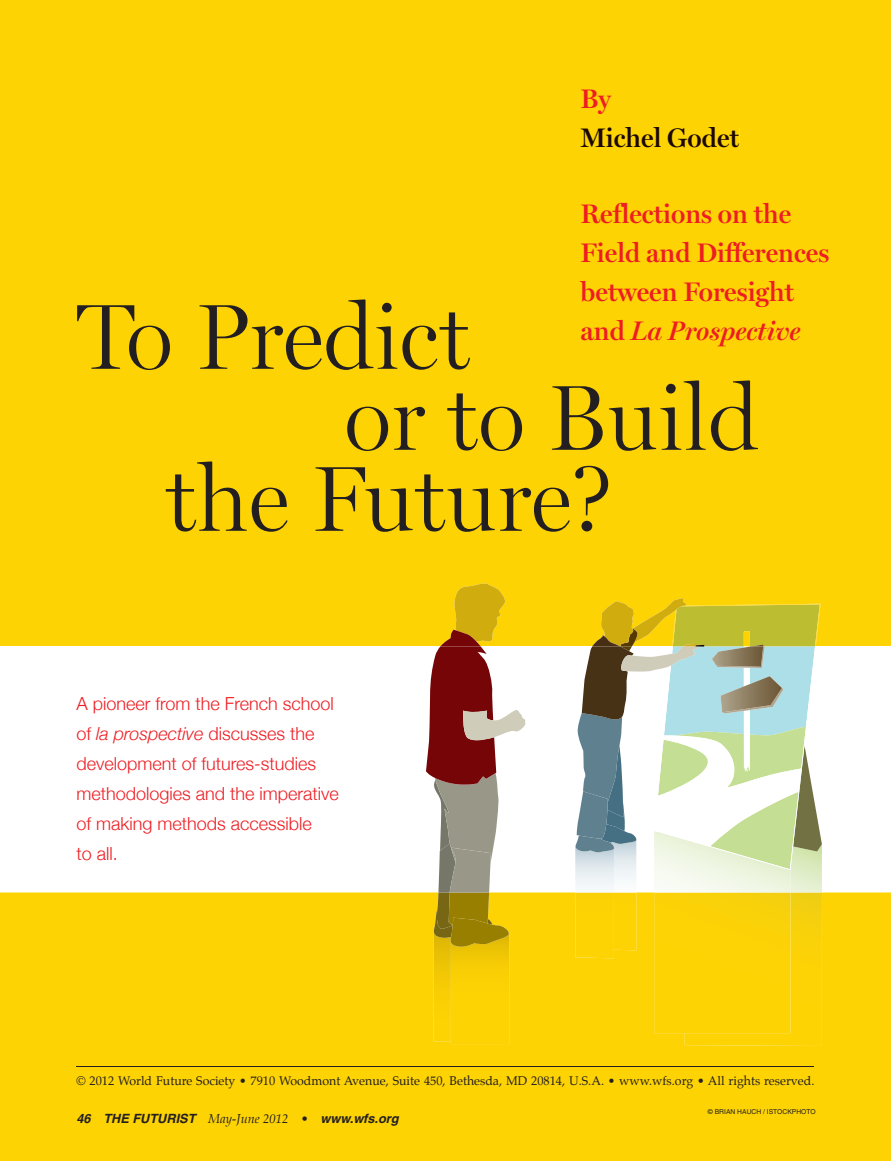
<style>
.page{position:relative;width:891px;height:1161px;background:#fed304}
.page>*{position:absolute;margin:0;border:0;box-sizing:border-box;transform-origin:0 0}
.t1{font:300 93px "Miller Display";color:#231f20}
.t2{font:600 27px/39px "Miller Display";color:#ee1d23}
.t3{font:600 27px "Miller Display";color:#1b0800}
.t4{font:300 18px/30px "Helvetica Neue";color:#ee1d23}
.t5{font:italic 700 12.75px "Helvetica";color:#231f20}
.t6{font:12.3px "Palatino";color:#231f20}
.t7{font:6.75px "Helvetica";color:#231f20}
.s1{font-style:italic}
.s2{font-family:"Palatino";font-weight:400}
</style>
<div class="page">
<div style="left:580px;top:90px;width:32px;height:25px;background:#fed304"></div>
<div style="left:580px;top:127px;width:159px;height:21px;background:#fed304"></div>
<div style="left:0;top:646px;width:891px;height:246px;background:#fff"></div>
<svg style="left:426px;top:584px;width:100px;height:460px"></svg>
<svg style="left:575px;top:598px;width:247px;height:448px"></svg>
<hr style="left:76px;top:1066px;width:738px;height:1px;background:#231f20">
<h2 class="t2" style="left:580px;top:79px;width:32px">By</h2>
<h2 class="t3" style="left:580px;top:122px;width:160px">Michel godet</h2>
<h2 class="t2" style="left:580px;top:194px;width:250px">reflections on the<br>Field and Differences between Foresight and <span class="s1">La Prospective</span></h2>
<h1 class="t1" style="left:76px;top:281px;width:396px">To Predict</h1>
<h1 class="t1" style="left:344px;top:362px;width:416px">or to Build</h1>
<h1 class="t1" style="left:166px;top:443px;width:448px">the Future?</h1>
<p class="t4" style="left:76px;top:689px;width:264px">A pioneer from the French school of <span class="s1">la prospective</span> discusses the development of futures-studies methodologies and the imperative of making methods accessible<br>to all.</p>
<p class="t6" style="left:76px;top:1071px;width:739px">© 2012 World Future Society • 7910 Woodmont Avenue, Suite 450, Bethesda, MD 20814, U.S.A. • www.wfs.org • All rights reserved.</p>
<p class="t5" style="left:76px;top:1110px;width:324px">46 THE FUTURIST <span class="s2">May-June 2012 •</span> www.wfs.org</p>
<p class="t7" style="left:708px;top:1108px;width:109px">© BRIAN HAUCH / ISTOCKPHOTO</p>
</div>
